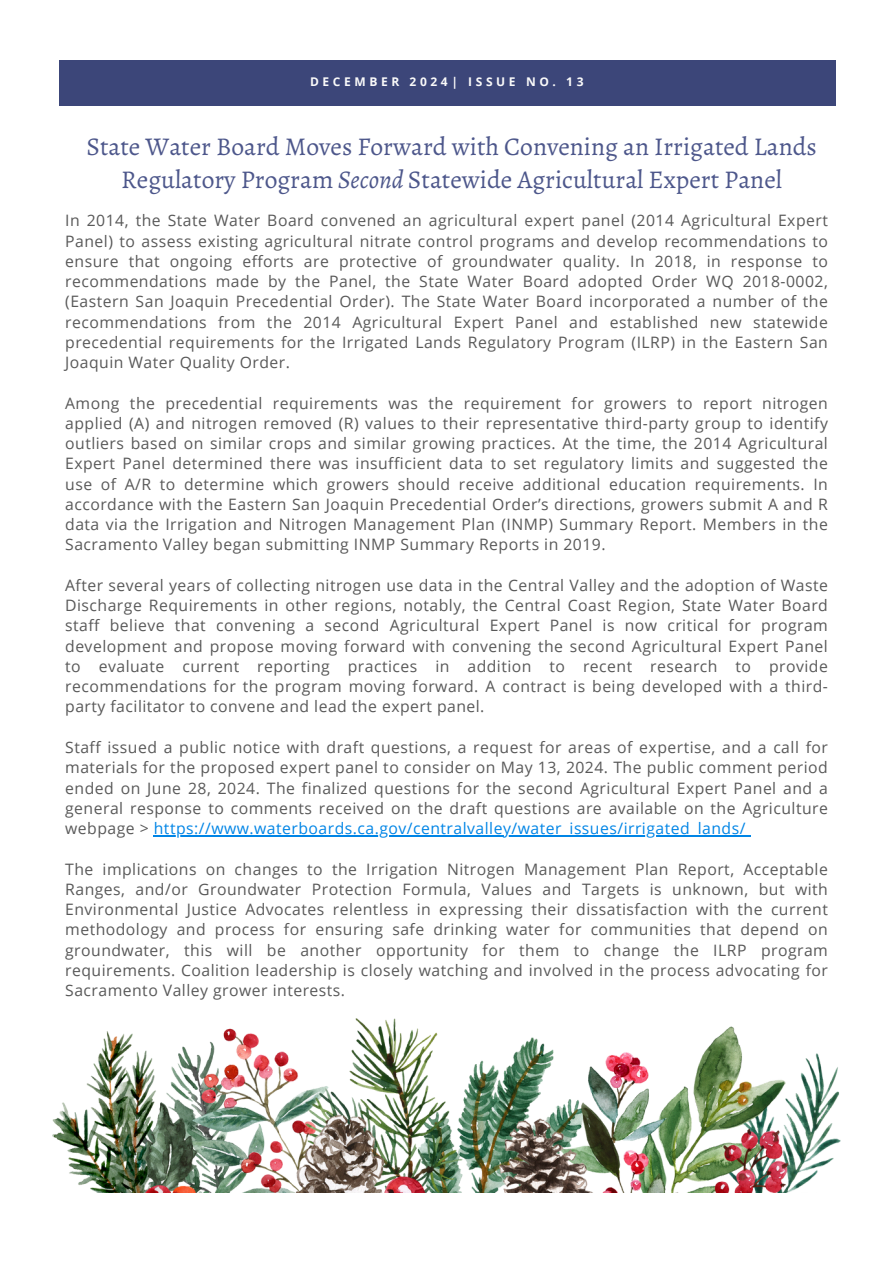
<style>
.page{position:relative;width:894px;height:1264px;background:#fff}
.page>*{position:absolute;margin:0;border:0;box-sizing:border-box;transform-origin:0 0}
.t1{font:25.65px/32.7px "Alegreya";color:#4d578b;text-align:center}
.t2{font:15.75px/20.2px "Open Sans";letter-spacing:.03em;color:#595959;text-align:justify}
.t3{font:700 12px "Open Sans";letter-spacing:.3em;color:#fafafa}
.s1{font-style:italic}
.s2{color:#0085e6}
</style>
<div class="page">
<div style="left:59px;top:60px;width:776px;height:45px;background:#3c4679"></div>
<img style="left:53px;top:1018px;width:787px;height:174px">
<hr style="left:154px;top:835px;width:591px;height:1px;background:#0085e6">
<p class="t3" style="left:310px;top:73px;width:275px">DECEMBER 2024| ISSUE NO. 13</p>
<h2 class="t1" style="left:86px;top:130px;width:731px">State Water Board Moves Forward with Convening an Irrigated Lands<br>Regulatory Program <span class="s1">Second</span> Statewide Agricultural Expert Panel</h2>
<p class="t2" style="left:65px;top:210px;width:764px">In 2014, the State Water Board convened an agricultural expert panel (2014 Agricultural Expert Panel) to assess existing agricultural nitrate control programs and develop recommendations to ensure that ongoing efforts are protective of groundwater quality. In 2018, in response to recommendations made by the Panel, the State Water Board adopted Order WQ 2018-0002, (Eastern San Joaquin Precedential Order). The State Water Board incorporated a number of the recommendations from the 2014 Agricultural Expert Panel and established new statewide precedential requirements for the Irrigated Lands Regulatory Program (ILRP) in the Eastern San Joaquin Water Quality Order.</p>
<h1 class="t2" style="left:65px;top:392px;width:764px">Among the precedential requirements was the requirement for growers to report nitrogen applied (A) and nitrogen removed (R) values to their representative third-party group to identify outliers based on similar crops and similar growing practices. At the time, the 2014 Agricultural Expert Panel determined there was insufficient data to set regulatory limits and suggested the use of A/R to determine which growers should receive additional education requirements. In accordance with the Eastern San Joaquin Precedential Order’s directions, growers submit A and R data via the Irrigation and Nitrogen Management Plan (INMP) Summary Report. Members in the Sacramento Valley began submitting INMP Summary Reports in 2019.</h1>
<h2 class="t2" style="left:65px;top:574px;width:764px">After several years of collecting nitrogen use data in the Central Valley and the adoption of Waste Discharge Requirements in other regions, notably, the Central Coast Region, State Water Board staff believe that convening a second Agricultural Expert Panel is now critical for program development and propose moving forward with convening the second Agricultural Expert Panel to evaluate current reporting practices in addition to recent research to provide recommendations for the program moving forward. A contract is being developed with a third&shy;party facilitator to convene and lead the expert panel.</h2>
<h2 class="t2" style="left:65px;top:736px;width:764px">Staff issued a public notice with draft questions, a request for areas of expertise, and a call for materials for the proposed expert panel to consider on May 13, 2024. The public comment period ended on June 28, 2024. The finalized questions for the second Agricultural Expert Panel and a general response to comments received on the draft questions are available on the Agriculture webpage &gt; <span class="s2">https://www.waterboards.ca.gov/centralvalley/water_issues/irrigated_lands/</span></h2>
<h2 class="t2" style="left:65px;top:858px;width:764px">The implications on changes to the Irrigation Nitrogen Management Plan Report, Acceptable Ranges, and/or Groundwater Protection Formula, Values and Targets is unknown, but with Environmental Justice Advocates relentless in expressing their dissatisfaction with the current methodology and process for ensuring safe drinking water for communities that depend on groundwater, this will be another opportunity for them to change the ILRP program</h2>
<h2 class="t2" style="left:65px;top:959px;width:764px">requirements. Coalition leadership is closely watching and involved in the process advocating for<br>Sacramento Valley grower interests.</h2>
</div>
